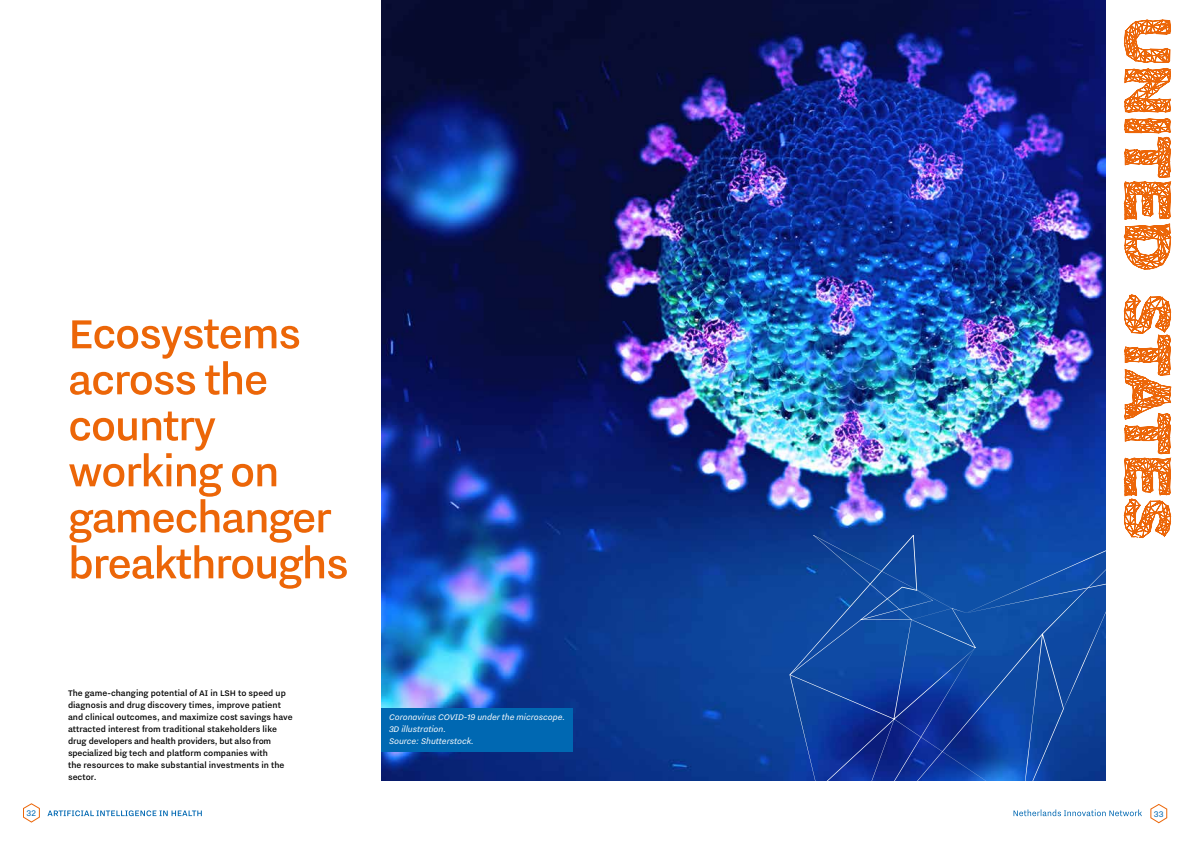
<style>
.page{position:relative;width:1191px;height:842px;background:#fff}
.page>*{position:absolute;margin:0;border:0;box-sizing:border-box;transform-origin:0 0}
.t1{font:66.2px "POLYA Regular";color:#ec6608}
.t2{font:500 50px/46px "Nitti Grotesk";letter-spacing:-.03em;color:#ec6608}
.t3{font:500 10px/12px "Nitti Grotesk";color:#000}
.t4{font:italic 10px/12px "Nitti Grotesk";color:#fff}
.t5{font:10px "Nitti Grotesk";color:#0068b2}
</style>
<div class="page">
<svg style="left:1150px;top:804px;width:17px;height:19px"></svg>
<svg style="left:47px;top:810px;width:155px;height:6px"></svg>
<svg style="left:1013px;top:809px;width:129px;height:7px"></svg>
<svg style="left:23px;top:803px;width:17px;height:20px"></svg>
<img style="left:381px;top:0;width:724px;height:780px">
<div style="left:381px;top:708px;width:192px;height:43px;background:#0068b2"></div>
<svg style="left:738px;top:536px;width:51px;height:245px;background:#0c4299"></svg>
<svg style="left:789px;top:535px;width:48px;height:246px;background:#10459f"></svg>
<svg style="left:837px;top:533px;width:269px;height:248px;background:#1146a2"></svg>
<h1 class="t2" style="left:68px;top:309px;width:282px">Ecosystems across the country working on gamechanger breakthroughs</h1>
<p class="t3" style="left:68px;top:687px;width:226px">The game-changing potential of AI in LSH to speed up diagnosis and drug discovery times, improve patient and clinical outcomes, and maximize cost savings have attracted interest from traditional stakeholders like drug developers and health providers, but also from specialized big tech and platform companies with<br>the resources to make substantial investments in the sector.</p>
<p class="t4" style="left:389px;top:711px;width:177px">Coronavirus COVID-19 under the microscope.<br>3D illustration.<br>Source: Shutterstock.</p>
<p class="t1" style="left:1184px;top:17px;width:524px;rotate:90deg">UNITED STATES</p>
<p class="t5" style="left:27px;top:807px;width:11px">32</p>
<p class="t5" style="left:1153px;top:808px;width:11px">33</p>
</div>
